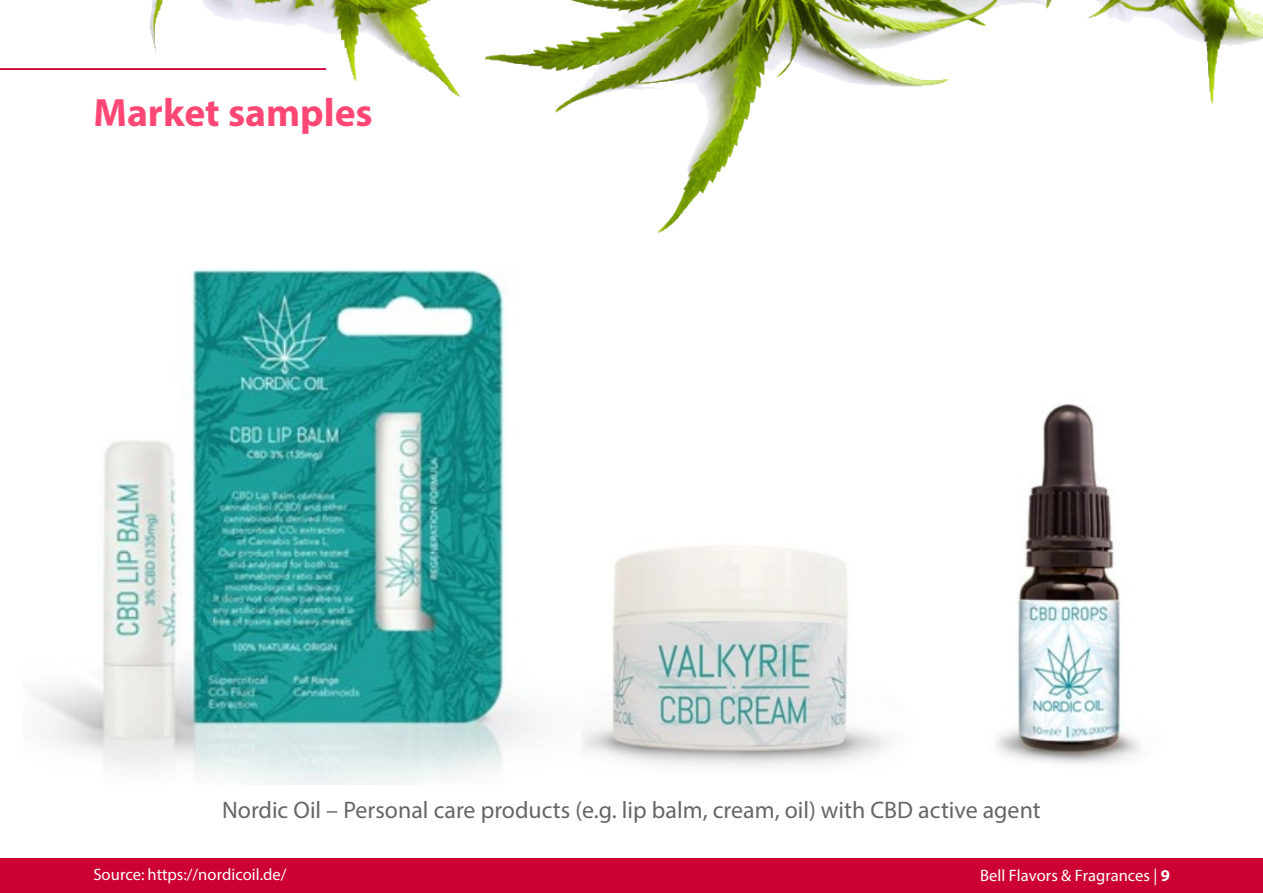
<style>
.page{position:relative;width:1263px;height:893px;background:#fff}
.page>*{position:absolute;margin:0;border:0;box-sizing:border-box;transform-origin:0 0}
.t1{font:700 39.6px "Myriad Pro";color:#ff4775}
.t2{font:24px "Myriad Pro";color:#666}
.t3{font:16.5px "Myriad Pro";color:#fff}
.s1{font-weight:700}
</style>
<div class="page">
<div style="left:0;top:858px;width:1263px;height:35px;background:#c03"></div>
<img style="left:150px;top:0;width:1113px;height:233px">
<img style="left:581px;top:546px;width:308px;height:220px">
<img style="left:36px;top:269px;width:500px;height:515px">
<img style="left:996px;top:404px;width:144px;height:360px">
<hr style="left:0;top:68px;width:326px;height:2px;background:#c03">
<h2 class="t1" style="left:94px;top:86px;width:281px">Market samples</h2>
<p class="t2" style="left:222px;top:795px;width:820px">Nordic Oil – Personal care products (e.g. lip balm, cream, oil) with CBD active agent</p>
<p class="t3" style="left:94px;top:864px;width:195px">Source: https://nordicoil.de/</p>
<p class="t3" style="left:980px;top:865px;width:191px">Bell Flavors &amp; Fragrances | <span class="s1">9</span></p>
</div>
